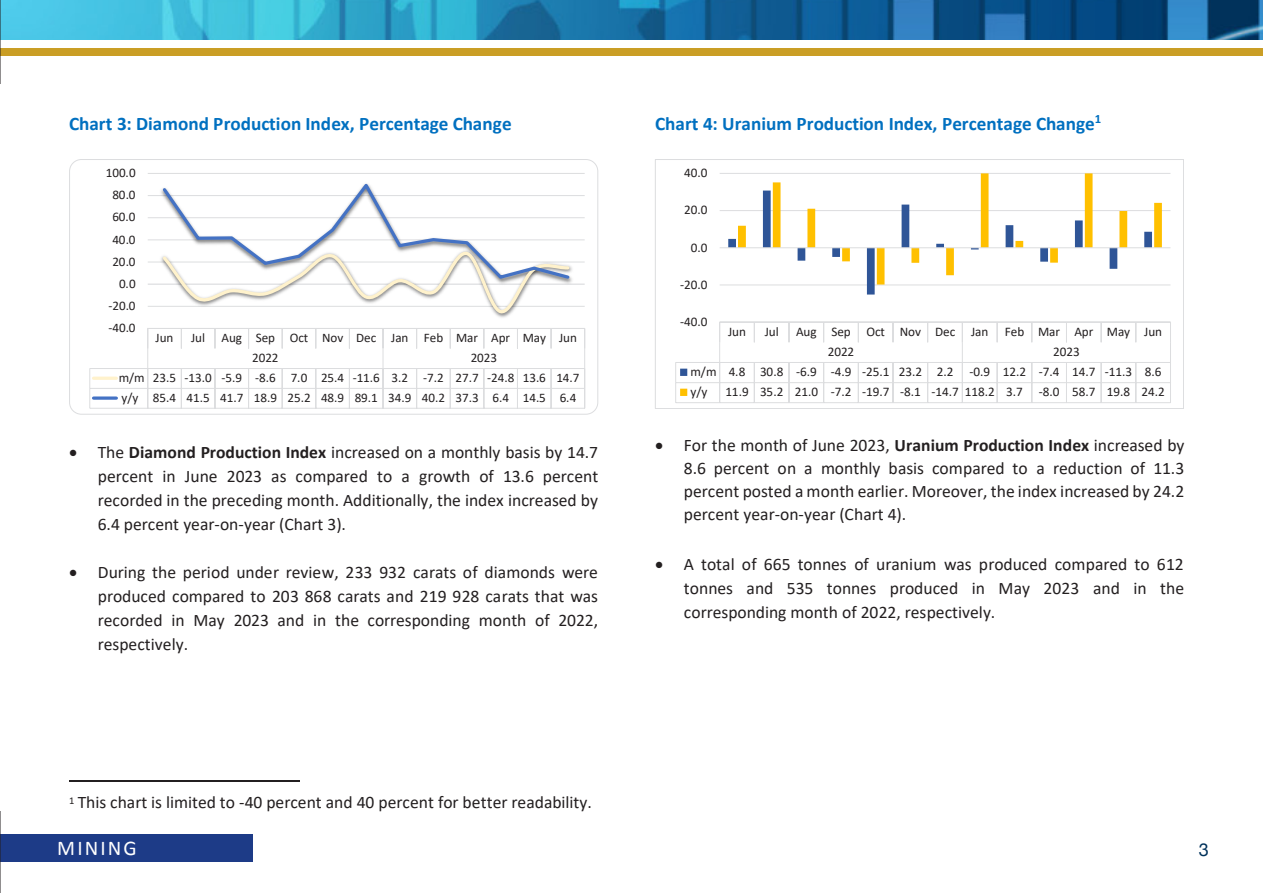
<style>
.page{position:relative;width:1263px;height:893px;background:#fff}
.page>*{position:absolute;margin:0;border:0;box-sizing:border-box;transform-origin:0 0}
.t1{font:21px "Calibri";letter-spacing:.1em;color:#fff}
.t2{font:700 19.2px "Calibri";letter-spacing:.005em;color:#0070c0}
.t3{font:18px "Helvetica Neue";color:#01325b}
.t4{font:17.55px/24px "Calibri";color:#231f20;text-align:justify}
.t5{font:13.2px/20px "Calibri";letter-spacing:-.005em;color:#231f20}
.t6{font:13.05px/20px "Calibri";letter-spacing:-.005em;color:#231f20}
.s1{font-weight:700}
</style>
<div class="page">
<div style="left:0;top:834px;width:252px;height:27px;background:#1d3b87"></div>
<img style="left:1px;top:0;width:1262px;height:39px">
<div style="left:0;top:49px;width:1263px;height:7px;background:#ca9e25"></div>
<hr style="left:0;top:0;width:1px;height:893px;background:#231f20">
<hr style="left:0;top:84px;width:1px;height:727px;background:#fff">
<hr style="left:69px;top:780px;width:230px;height:1px;background:#231f20">
<hr style="left:148px;top:306px;width:437px;height:1px;background:#dcdddf">
<hr style="left:148px;top:262px;width:437px;height:1px;background:#dcdddf">
<hr style="left:148px;top:239px;width:437px;height:1px;background:#dcdddf">
<hr style="left:148px;top:217px;width:437px;height:1px;background:#dcdddf">
<hr style="left:148px;top:195px;width:437px;height:1px;background:#dcdddf">
<hr style="left:148px;top:173px;width:437px;height:1px;background:#dcdddf">
<hr style="left:148px;top:284px;width:437px;height:1px;background:#dcdddf">
<hr style="left:148px;top:328px;width:437px;height:1px;background:#dcdddf">
<svg style="left:181px;top:329px;width:1px;height:19px"></svg>
<svg style="left:214px;top:329px;width:1px;height:19px"></svg>
<svg style="left:248px;top:329px;width:1px;height:19px"></svg>
<svg style="left:282px;top:329px;width:1px;height:19px"></svg>
<svg style="left:315px;top:329px;width:1px;height:19px"></svg>
<svg style="left:349px;top:329px;width:1px;height:19px"></svg>
<svg style="left:416px;top:329px;width:1px;height:19px"></svg>
<svg style="left:450px;top:329px;width:1px;height:19px"></svg>
<svg style="left:483px;top:329px;width:1px;height:19px"></svg>
<svg style="left:517px;top:329px;width:1px;height:19px"></svg>
<svg style="left:551px;top:329px;width:1px;height:19px"></svg>
<hr style="left:90px;top:368px;width:495px;height:1px;background:#dcdddf">
<hr style="left:94px;top:377px;width:22px;height:3px;background:#fff2cc">
<hr style="left:90px;top:388px;width:495px;height:1px;background:#dcdddf">
<svg style="left:89px;top:368px;width:1px;height:40px"></svg>
<hr style="left:90px;top:408px;width:495px;height:1px;background:#dcdddf">
<svg style="left:147px;top:328px;width:1px;height:80px"></svg>
<svg style="left:181px;top:369px;width:1px;height:39px"></svg>
<svg style="left:214px;top:369px;width:1px;height:39px"></svg>
<svg style="left:248px;top:369px;width:1px;height:39px"></svg>
<svg style="left:282px;top:369px;width:1px;height:39px"></svg>
<svg style="left:315px;top:369px;width:1px;height:39px"></svg>
<svg style="left:349px;top:369px;width:1px;height:39px"></svg>
<svg style="left:383px;top:329px;width:1px;height:79px"></svg>
<svg style="left:416px;top:369px;width:1px;height:39px"></svg>
<svg style="left:450px;top:369px;width:1px;height:39px"></svg>
<svg style="left:483px;top:369px;width:1px;height:39px"></svg>
<svg style="left:517px;top:369px;width:1px;height:39px"></svg>
<svg style="left:551px;top:369px;width:1px;height:39px"></svg>
<svg style="left:584px;top:329px;width:1px;height:79px"></svg>
<svg style="left:94px;top:396px;width:22px;height:4px"></svg>
<svg style="left:160px;top:183px;width:412px;height:135px"></svg>
<div style="left:69px;top:159px;width:529px;height:256px;border:1px solid #dcdddf;border-radius:12px"></div>
<hr style="left:720px;top:284px;width:450px;height:1px;background:#dcdddf">
<hr style="left:720px;top:210px;width:450px;height:1px;background:#dcdddf">
<hr style="left:720px;top:173px;width:450px;height:1px;background:#dcdddf">
<svg style="left:728px;top:238px;width:424px;height:57px"></svg>
<svg style="left:738px;top:173px;width:424px;height:112px"></svg>
<hr style="left:720px;top:247px;width:450px;height:1px;background:#dcdddf">
<hr style="left:720px;top:322px;width:450px;height:1px;background:#dcdddf">
<svg style="left:754px;top:323px;width:1px;height:19px"></svg>
<svg style="left:788px;top:323px;width:1px;height:19px"></svg>
<svg style="left:823px;top:323px;width:1px;height:19px"></svg>
<svg style="left:858px;top:323px;width:1px;height:19px"></svg>
<svg style="left:892px;top:323px;width:1px;height:19px"></svg>
<svg style="left:927px;top:323px;width:1px;height:19px"></svg>
<svg style="left:997px;top:323px;width:1px;height:19px"></svg>
<svg style="left:1031px;top:323px;width:1px;height:19px"></svg>
<svg style="left:1066px;top:323px;width:1px;height:19px"></svg>
<svg style="left:1101px;top:323px;width:1px;height:19px"></svg>
<svg style="left:1135px;top:323px;width:1px;height:19px"></svg>
<hr style="left:676px;top:362px;width:494px;height:1px;background:#dcdddf">
<div style="left:680px;top:369px;width:7px;height:7px;background:#2f5597"></div>
<hr style="left:676px;top:382px;width:494px;height:1px;background:#dcdddf">
<svg style="left:675px;top:362px;width:1px;height:41px"></svg>
<hr style="left:676px;top:402px;width:494px;height:1px;background:#dcdddf">
<svg style="left:719px;top:322px;width:1px;height:80px"></svg>
<svg style="left:754px;top:363px;width:1px;height:39px"></svg>
<svg style="left:788px;top:363px;width:1px;height:39px"></svg>
<svg style="left:823px;top:363px;width:1px;height:39px"></svg>
<svg style="left:858px;top:363px;width:1px;height:39px"></svg>
<svg style="left:892px;top:363px;width:1px;height:39px"></svg>
<svg style="left:927px;top:363px;width:1px;height:39px"></svg>
<svg style="left:962px;top:323px;width:1px;height:79px"></svg>
<svg style="left:997px;top:363px;width:1px;height:39px"></svg>
<svg style="left:1031px;top:363px;width:1px;height:39px"></svg>
<svg style="left:1066px;top:363px;width:1px;height:39px"></svg>
<svg style="left:1101px;top:363px;width:1px;height:39px"></svg>
<svg style="left:1135px;top:363px;width:1px;height:39px"></svg>
<svg style="left:1170px;top:322px;width:1px;height:81px"></svg>
<div style="left:680px;top:389px;width:7px;height:7px;background:#ffc000"></div>
<div style="left:655px;top:159px;width:529px;height:250px;border:1px solid #dcdddf"></div>
<p class="t2" style="left:69px;top:110px;width:444px">Chart 3: Diamond Production Index, Percentage Change</p>
<p class="t6" style="left:106px;top:162px;width:31px">100.0</p>
<p class="t6" style="left:112px;top:185px;width:25px">80.0</p>
<p class="t6" style="left:112px;top:207px;width:25px">60.0</p>
<p class="t6" style="left:112px;top:229px;width:25px">40.0</p>
<p class="t6" style="left:112px;top:251px;width:25px">20.0</p>
<p class="t6" style="left:119px;top:273px;width:18px">0.0</p>
<p class="t6" style="left:108px;top:295px;width:29px">-20.0</p>
<p class="t6" style="left:108px;top:318px;width:29px">-40.0</p>
<p class="t6" style="left:156px;top:328px;width:19px">Jun</p>
<p class="t6" style="left:191px;top:328px;width:15px">Jul</p>
<p class="t6" style="left:252px;top:328px;width:326px;text-indent:-31px">Aug Sep Oct Nov Dec Jan Feb Mar Apr May Jun<br>2022</p>
<p class="t6" style="left:119px;top:348px;width:462px;text-indent:352px">2023<br>m/m 23.5 -13.0 -5.9 -8.6 7.0 25.4 -11.6 3.2 -7.2 27.7 -24.8 13.6 14.7 y/y 85.4 41.5 41.7 18.9 25.2 48.9 89.1 34.9 40.2 37.3 6.4 14.5 6.4</p>
<p class="t4" style="left:98px;top:440px;width:502px;text-indent:-29px">• The <span class="s1">Diamond Production Index</span> increased on a monthly basis by 14.7 percent in June 2023 as compared to a growth of 13.6 percent recorded in the preceding month. Additionally, the index increased by 6.4 percent year-on-year (Chart 3).</p>
<p class="t4" style="left:98px;top:560px;width:502px;text-indent:-29px">• During the period under review, 233 932 carats of diamonds were produced compared to 203 868 carats and 219 928 carats that was recorded in May 2023 and in the corresponding month of 2022, respectively.</p>
<p class="t4" style="left:69px;top:790px;width:524px"><sup>1</sup> This chart is limited to -40 percent and 40 percent for better readability.</p>
<p class="t2" style="left:655px;top:110px;width:447px">Chart 4: Uranium Production Index, Percentage Change<sup>1</sup></p>
<p class="t5" style="left:684px;top:162px;width:25px">40.0</p>
<p class="t5" style="left:684px;top:200px;width:25px">20.0</p>
<p class="t5" style="left:691px;top:237px;width:18px">0.0</p>
<p class="t5" style="left:680px;top:274px;width:29px">-20.0</p>
<p class="t5" style="left:680px;top:311px;width:29px">-40.0</p>
<p class="t5" style="left:728px;top:321px;width:19px">Jun</p>
<p class="t5" style="left:765px;top:321px;width:16px">Jul</p>
<p class="t5" style="left:828px;top:321px;width:336px;text-indent:-32px">Aug Sep Oct Nov Dec Jan Feb Mar Apr May Jun<br>2022</p>
<p class="t5" style="left:690px;top:342px;width:473px;text-indent:363px">2023<br>m/m 4.8 30.8 -6.9 -4.9 -25.1 23.2 2.2 -0.9 12.2 -7.4 14.7 -11.3 8.6 y/y</p>
<p class="t5" style="left:725px;top:382px;width:441px">11.9 35.2 21.0 -7.2 -19.7 -8.1 -14.7 118.2 3.7 -8.0 58.7 19.8 24.2</p>
<p class="t4" style="left:684px;top:433px;width:502px;line-height:23.2px;text-indent:-29px">• For the month of June 2023, <span class="s1">Uranium Production Index</span> increased by 8.6 percent on a monthly basis compared to a reduction of 11.3 percent posted a month earlier. Moreover, the index increased by 24.2 percent year-on-year (Chart 4).</p>
<p class="t4" style="left:684px;top:552px;width:502px;text-indent:-29px">• A total of 665 tonnes of uranium was produced compared to 612 tonnes and 535 tonnes produced in May 2023 and in the corresponding month of 2022, respectively.</p>
<p class="t1" style="left:57px;top:833px;width:81px">MINING</p>
<p class="t3" style="left:1199px;top:837px;width:12px">3</p>
</div>
